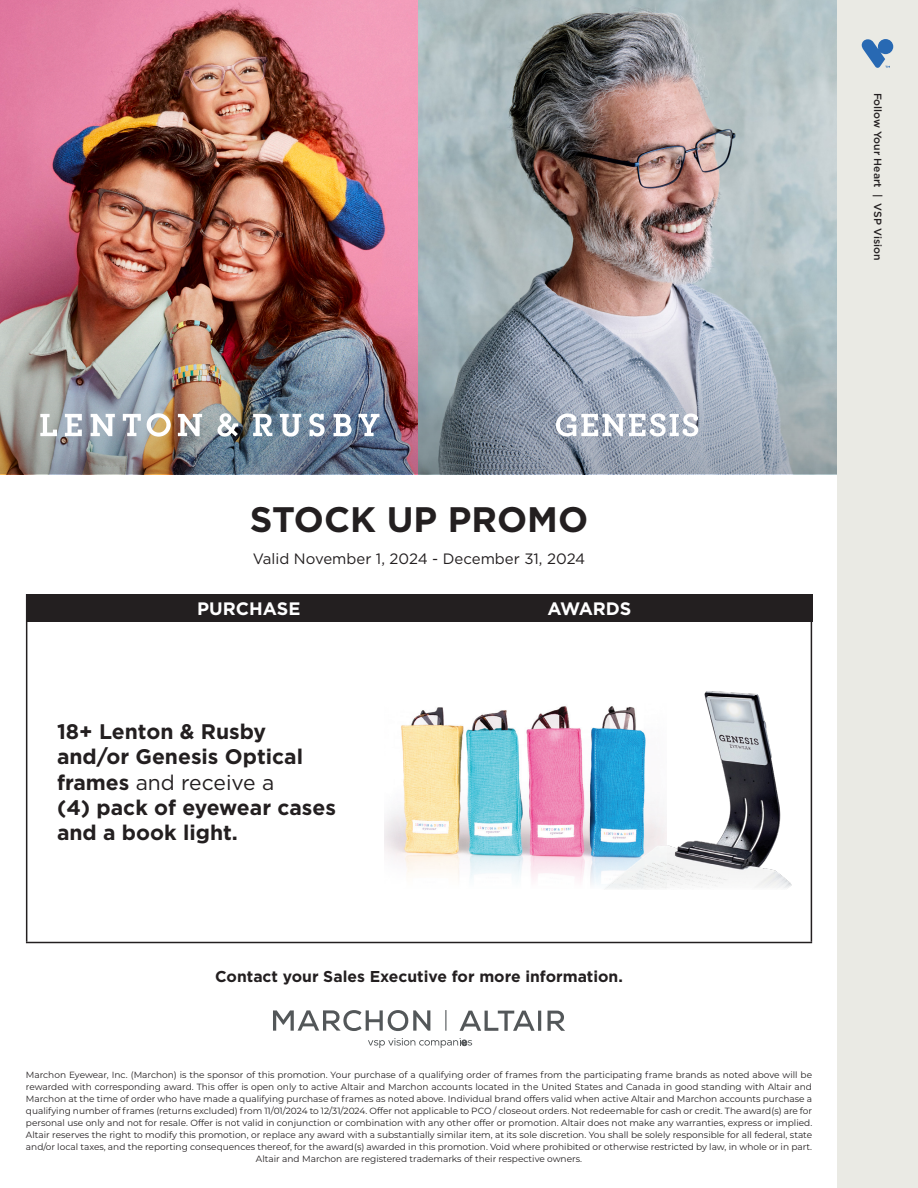
<style>
.page{position:relative;width:918px;height:1188px;background:#fff}
.page>*{position:absolute;margin:0;border:0;box-sizing:border-box;transform-origin:0 0}
.t1{font:700 35.4px "Gotham";color:#231f20}
.t2{font:700 21.15px/25.3px "Gotham";color:#231f20}
.t3{font:700 18px "Gotham";color:#fff}
.t4{font:700 15.75px "Gotham";color:#231f20}
.t5{font:15px "Gotham";color:#231f20}
.t6{font:500 10.5px "Gotham";color:#231f20}
.t7{font:9px/12px "Montserrat";color:#231f20;text-align:center}
.s1{font-weight:400}
</style>
<div class="page">
<img style="left:667px;top:691px;width:125px;height:197px">
<img style="left:0;top:0;width:837px;height:313px">
<div style="left:837px;top:0;width:81px;height:1188px;background:#eaeae4"></div>
<svg style="left:862px;top:39px;width:31px;height:29px"></svg>
<img style="left:0;top:313px;width:837px;height:161px">
<svg style="left:556px;top:413px;width:142px;height:24px"></svg>
<svg style="left:40px;top:414px;width:17px;height:22px"></svg>
<svg style="left:65px;top:414px;width:17px;height:22px"></svg>
<svg style="left:91px;top:414px;width:24px;height:22px"></svg>
<svg style="left:123px;top:414px;width:18px;height:22px"></svg>
<svg style="left:147px;top:413px;width:24px;height:24px"></svg>
<svg style="left:178px;top:414px;width:24px;height:22px"></svg>
<svg style="left:217px;top:413px;width:21px;height:24px"></svg>
<svg style="left:280px;top:414px;width:21px;height:23px"></svg>
<svg style="left:309px;top:413px;width:16px;height:24px"></svg>
<svg style="left:358px;top:414px;width:22px;height:22px"></svg>
<svg style="left:334px;top:414px;width:18px;height:22px"></svg>
<svg style="left:253px;top:414px;width:19px;height:22px"></svg>
<hr style="left:811px;top:594px;width:1px;height:348px;background:#231f20">
<hr style="left:26px;top:942px;width:786px;height:1px;background:#231f20">
<div style="left:26px;top:594px;width:786px;height:27px;background:#231f20"></div>
<hr style="left:26px;top:594px;width:1px;height:348px;background:#231f20">
<svg style="left:273px;top:1010px;width:157px;height:21px"></svg>
<svg style="left:460px;top:1011px;width:105px;height:20px"></svg>
<svg style="left:445px;top:1010px;width:1px;height:21px"></svg>
<svg style="left:368px;top:1038px;width:104px;height:10px"></svg>
<img style="left:385px;top:706px;width:213px;height:178px">
<img style="left:598px;top:706px;width:69px;height:183px">
<p class="t6" style="left:881px;top:92px;width:169px;rotate:90deg">Follow Your Heart | VSP Vision</p>
<p class="t6" style="left:885px;top:93px;width:169px;rotate:90deg">Follow Your Heart | VSP Vision</p>
<p class="t1" style="left:246px;top:496px;width:340px">STOCK UP PROMO</p>
<p class="t5" style="left:249px;top:549px;width:334px">Valid November 1, 2024 - December 31, 2024</p>
<p class="t5" style="left:253px;top:549px;width:334px">Valid November 1, 2024 - December 31, 2024</p>
<p class="t3" style="left:193px;top:597px;width:105px">PURCHASE</p>
<p class="t3" style="left:544px;top:597px;width:85px">AWARDS</p>
<p class="t3" style="left:197px;top:597px;width:105px">PURCHASE</p>
<p class="t3" style="left:548px;top:597px;width:85px">AWARDS</p>
<p class="t2" style="left:53px;top:719px;width:281px">18+ Lenton &amp; Rusby and/or Genesis Optical frames <span class="s1">and receive a<br></span>(4) pack of eyewear cases and a book light.</p>
<p class="t2" style="left:57px;top:719px;width:281px">18+ Lenton &amp; Rusby and/or Genesis Optical frames <span class="s1">and receive a<br></span>(4) pack of eyewear cases and a book light.</p>
<p class="t4" style="left:187px;top:966px;width:458px">Contact your Altair Sales Executive for more information.</p>
<p class="t4" style="left:215px;top:966px;width:409px">Contact your Sales Executive for more information.</p>
<p class="t7" style="left:22px;top:1068px;width:788px">Altair Eyewear, Inc. (Altair) is the sponsor of this promotion. Your purchase of a qualifying order of frames from the participating frame brands as noted above will be rewarded with corresponding award. This offer is open only to active Altair and Marchon accounts located in the United States and Canada in good standing with Altair and Marchon at the time of order who have made a qualifying purchase of frames as noted above. Individual brand offers valid when active Altair and Marchon accounts purchase a qualifying number of frames (returns excluded) from 11/01/2024 to 12/31/2024. Offer not applicable to PCO / closeout orders. Not redeemable for cash or credit. The award(s) are for personal use only and not for resale. Offer is not valid in conjunction or combination with any other offer or promotion. Altair does not make any warranties, express or implied.<br>Altair reserves the right to modify this promotion, or replace any award with a substantially similar item, at its sole discretion. You shall be solely responsible for all federal, state and/or local taxes, and the reporting consequences thereof, for the award(s) awarded in this promotion. Void where prohibited or otherwise restricted by law, in whole or in part.<br>Altair and Marchon are registered trademarks of their respective owners.</p>
<p class="t7" style="left:26px;top:1068px;width:788px">M rchon Eyewear, Inc. (Marchon) is the spon or f this promotion. Your purchase of a qualifying order of frames from the participating frame brands as noted above will be rewarded with corresponding award. This offer is pen only to active Altair and Marchon accounts located in the United States and Canada in good stand ng with Altair and Marchon at th time of order who have made a qualifying purchase of frames as noted above. Individual brand off rs val d when active Altair and Marchon accounts p rchase a qualifying number of frames (returns excluded) from 11/01/2024 to 12/31/2024. Offer not applicable to PCO / closeout orders. Not redeemable for cash o credit. The award(s) are for personal use only and not for resale. O fer is not valid in conjunction or combination with any other o fer or promotion. Altair does not make any wa ranties, expre s or implied.<br>Altair reserves the right to modify this promotion, or replace any award with a substantially similar item, at its sole discretion. You shall be solely responsible for all federal, state and/or local taxes, and the reporting consequences thereof, for the award(s) awarded in this promotion. Void where prohibited or otherwise restricted by law, in whole or in part.<br>Altair and Marchon are registered trademarks of their respective owners.</p>
</div>
